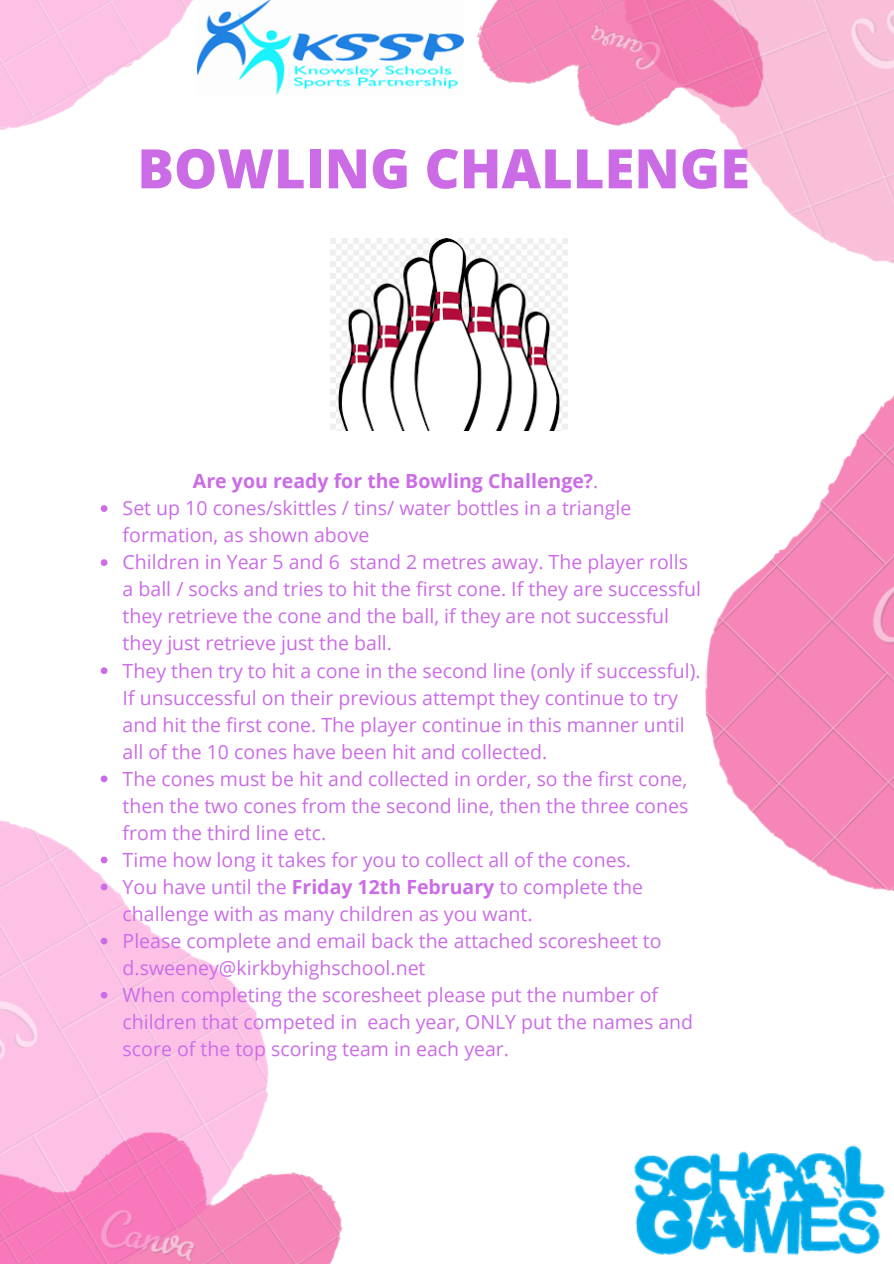
<style>
.page{position:relative;width:894px;height:1264px;background:#fff}
.page>*{position:absolute;margin:0;border:0;box-sizing:border-box;transform-origin:0 0}
.t1{font:800 54.45px "Open Sans";color:#cb6ce6}
.t2{font:19.5px/27px "Open Sans";color:#cb6ce6}
.t3{font:700 19.5px "Open Sans";color:#cb6ce6}
.s1{font-weight:400}
.s2{font-weight:700}
</style>
<div class="page">
<img style="left:705px;top:396px;width:188px;height:495px">
<img style="left:463px;top:0;width:80px;height:84px">
<img style="left:543px;top:0;width:350px;height:337px">
<img style="left:319px;top:1184px;width:24px;height:79px">
<img style="left:0;top:777px;width:319px;height:486px">
<img style="left:0;top:0;width:198px;height:130px">
<img style="left:634px;top:1145px;width:251px;height:110px">
<svg style="left:101px;top:505px;width:6px;height:7px"></svg>
<svg style="left:101px;top:559px;width:6px;height:7px"></svg>
<svg style="left:101px;top:667px;width:6px;height:7px"></svg>
<svg style="left:101px;top:775px;width:6px;height:7px"></svg>
<svg style="left:101px;top:856px;width:6px;height:7px"></svg>
<svg style="left:101px;top:883px;width:6px;height:7px"></svg>
<svg style="left:101px;top:937px;width:6px;height:7px"></svg>
<svg style="left:101px;top:991px;width:6px;height:7px"></svg>
<img style="left:198px;top:0;width:265px;height:95px">
<img style="left:331px;top:239px;width:236px;height:191px">
<p class="t1" style="left:137px;top:130px;width:614px">BOWLING CHALLENGE</p>
<p class="t3" style="left:193px;top:467px;width:407px">Are you ready for the Bowling Challenge?<span class="s1">.</span></p>
<p class="t2" style="left:123px;top:494px;width:510px">Set up 10 cones/skittles / tins/ water bottles in a triangle formation, as shown above</p>
<p class="t2" style="left:123px;top:548px;width:579px">Children in Year 5 and 6 stand 2 metres away. The player rolls a ball / socks and tries to hit the first cone. If they are successful they retrieve the cone and the ball, if they are not successful they just retrieve just the ball.</p>
<p class="t2" style="left:123px;top:656px;width:579px">They then try to hit a cone in the second line (only if successful).<br>If unsuccessful on their previous attempt they continue to try and hit the first cone. The player continue in this manner until all of the 10 cones have been hit and collected.</p>
<p class="t2" style="left:123px;top:764px;width:567px;text-align:justify">The cones must be hit and collected in order, so the first cone, then the two cones from the second line, then the three cones from the third line etc.</p>
<p class="t2" style="left:123px;top:845px;width:510px">Time how long it takes for you to collect all of the cones.</p>
<p class="t2" style="left:123px;top:872px;width:522px">You have until the <span class="s2">Friday 12th February</span> to complete the challenge with as many children as you want.</p>
<p class="t2" style="left:123px;top:926px;width:540px">Please complete and email back the attached scoresheet to d.sweeney@kirkbyhighschool.net</p>
<p class="t2" style="left:123px;top:980px;width:572px">When completing the scoresheet please put the number of children that competed in each year, ONLY put the names and score of the top scoring team in each year.</p>
</div>
